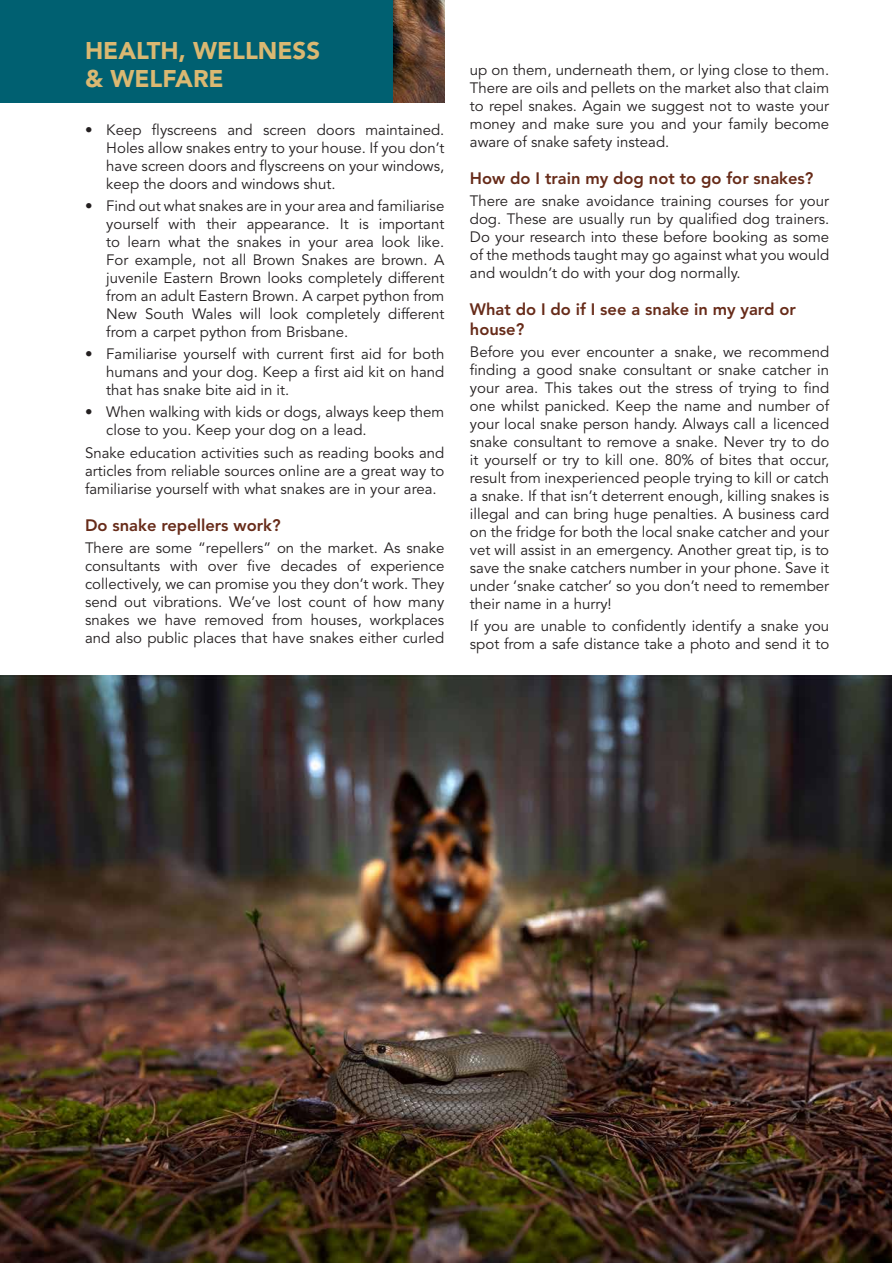
<style>
.page{position:relative;width:893px;height:1263px;background:#fff}
.page>*{position:absolute;margin:0;border:0;box-sizing:border-box;transform-origin:0 0}
.t1{font:900 24px/28.8px "Avenir LT Std";color:#dab872}
.t2{font:800 16.5px/19.8px "Avenir LT Std";color:#672b19}
.t3{font:15px/18px "Avenir LT Std";color:#231f20;text-align:justify}
</style>
<div class="page">
<div style="left:0;top:0;width:400px;height:102px;background:#006071"></div>
<img style="left:393px;top:0;width:51px;height:102px">
<img style="left:0;top:675px;width:892px;height:588px">
<h1 class="t1" style="left:85px;top:36px;width:237px">HEALTH, WELLNESS &amp; WELFARE</h1>
<p class="t3" style="left:106px;top:121px;width:340px;text-indent:-21px">• Keep flyscreens and screen doors maintained.<br>Holes allow snakes entry to your house. If you don’t have screen doors and flyscreens on your windows, keep the doors and windows shut.</p>
<p class="t3" style="left:106px;top:197px;width:340px;text-indent:-21px">• Find out what snakes are in your area and familiarise yourself with their appearance. It is important to learn what the snakes in your area look like.<br>For example, not all Brown Snakes are brown. A juvenile Eastern Brown looks completely different from an adult Eastern Brown. A carpet python from New South Wales will look completely different from a carpet python from Brisbane.</p>
<p class="t3" style="left:106px;top:345px;width:340px;text-indent:-21px">• Familiarise yourself with current first aid for both humans and your dog. Keep a first aid kit on hand that has snake bite aid in it.</p>
<p class="t3" style="left:106px;top:404px;width:340px;text-indent:-21px">• When walking with kids or dogs, always keep them close to you. Keep your dog on a lead.</p>
<p class="t3" style="left:85px;top:444px;width:361px">Snake education activities such as reading books and articles from reliable sources online are a great way to familiarise yourself with what snakes are in your area.</p>
<p class="t2" style="left:85px;top:515px;width:197px">Do snake repellers work?</p>
<p class="t3" style="left:85px;top:539px;width:361px">There are some “repellers” on the market. As snake consultants with over five decades of experience collectively, we can promise you they don’t work. They send out vibrations. We’ve lost count of how many snakes we have removed from houses, workplaces and also public places that have snakes either curled</p>
<p class="t3" style="left:470px;top:61px;width:361px">up on them, underneath them, or lying close to them.<br>There are oils and pellets on the market also that claim to repel snakes. Again we suggest not to waste your money and make sure you and your family become aware of snake safety instead.</p>
<p class="t2" style="left:470px;top:168px;width:345px">How do I train my dog not to go for snakes?</p>
<p class="t3" style="left:470px;top:192px;width:361px">There are snake avoidance training courses for your dog. These are usually run by qualified dog trainers.<br>Do your research into these before booking as some of the methods taught may go against what you would and wouldn’t do with your dog normally.</p>
<p class="t2" style="left:470px;top:299px;width:327px">What do I do if I see a snake in my yard or house?</p>
<p class="t3" style="left:470px;top:343px;width:361px">Before you ever encounter a snake, we recommend finding a good snake consultant or snake catcher in your area. This takes out the stress of trying to find one whilst panicked. Keep the name and number of your local snake person handy. Always call a licenced snake consultant to remove a snake. Never try to do it yourself or try to kill one. 80% of bites that occur, result from inexperienced people trying to kill or catch a snake. If that isn’t deterrent enough, killing snakes is illegal and can bring huge penalties. A business card on the fridge for both the local snake catcher and your vet will assist in an emergency. Another great tip, is to save the snake catchers number in your phone. Save it under ‘snake catcher’ so you don’t need to remember their name in a hurry!</p>
<p class="t3" style="left:470px;top:618px;width:361px">If you are unable to confidently identify a snake you spot from a safe distance take a photo and send it to</p>
</div>
